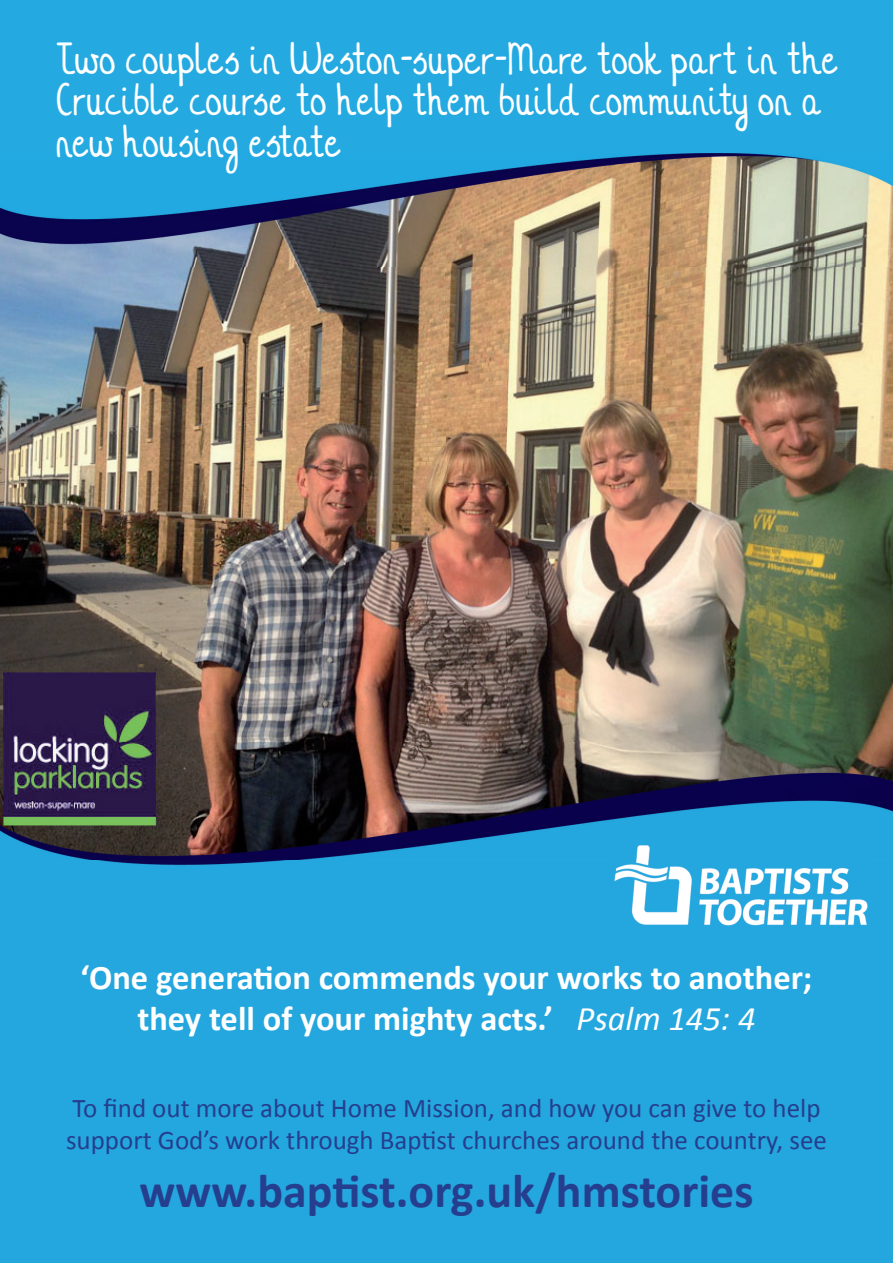
<style>
.page{position:relative;width:893px;height:1263px;background:#fff}
.page>*{position:absolute;margin:0;border:0;box-sizing:border-box;transform-origin:0 0}
.t1{font:700 48px "Calibri";color:#253f8e}
.t2{font:34.5px/41.4px "KGA Thousand Years";color:#fff}
.t3{font:700 34.5px/41.4px "Calibri";color:#fff;text-align:center}
.t4{font:27px/32.4px "Calibri";color:#253f8e}
.s1{font-weight:400;font-style:italic}
</style>
<div class="page">
<img style="left:0;top:0;width:893px;height:860px">
<div style="left:0;top:860px;width:630px;height:403px;background:#24a7de"></div>
<div style="left:841px;top:860px;width:52px;height:403px;background:#24a7de"></div>
<div style="left:630px;top:927px;width:211px;height:336px;background:#24a7de"></div>
<img style="left:614px;top:845px;width:253px;height:82px">
<p class="t2" style="left:56px;top:41px;width:784px">Two couples in Weston-super-Mare took part in the<br>Crucible course to help them build community on a new housing estate</p>
<p class="t3" style="left:81px;top:957px;width:733px">‘One generation commends your works to another; they tell of your mighty acts.’ <span class="s1">Psalm 145: 4</span></p>
<p class="t4" style="left:66px;top:1092px;width:762px">To find out more about Home Mission, and how you can give to help support God’s work through Baptist churches around the country, see</p>
<h1 class="t1" style="left:139px;top:1160px;width:615px">www.baptist.org.uk/hmstories</h1>
</div>
